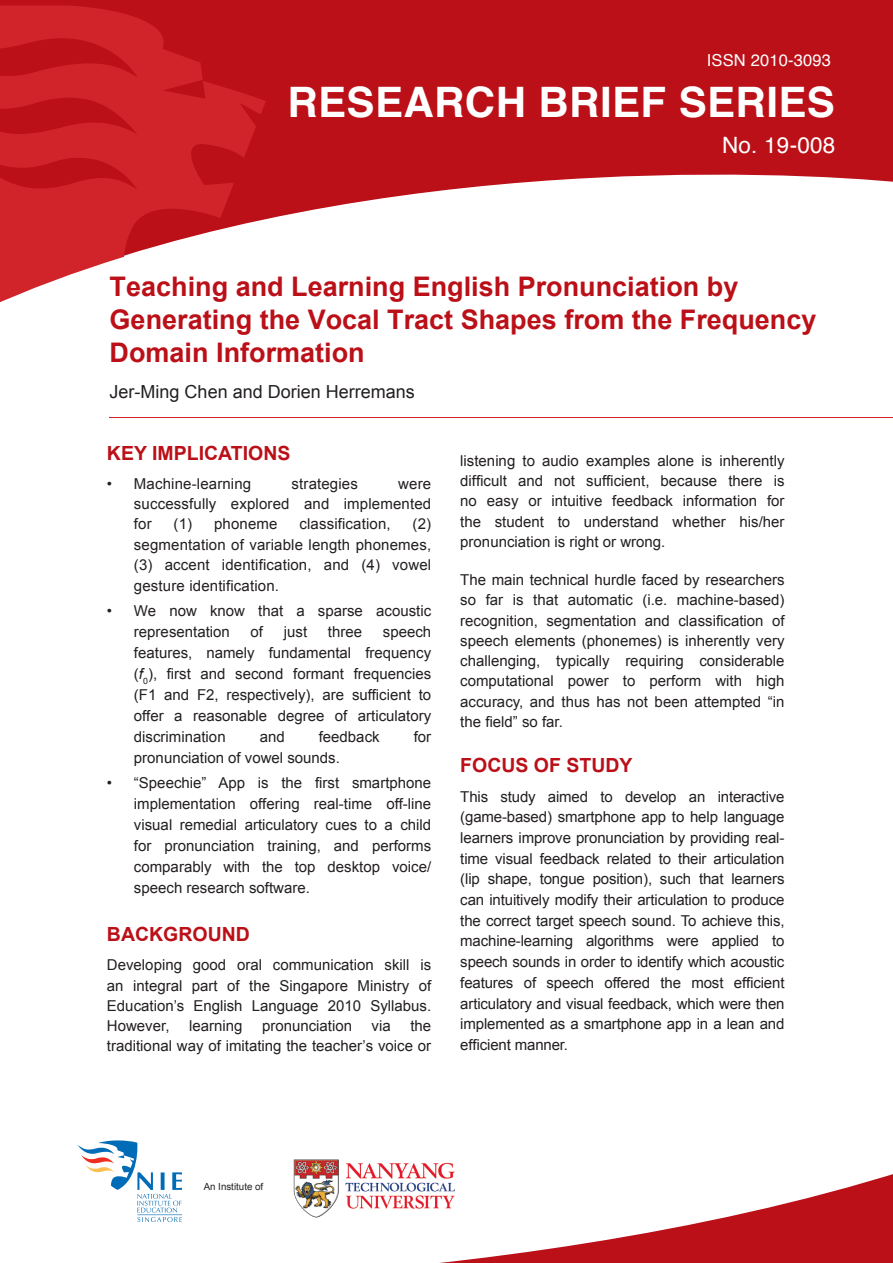
<style>
.page{position:relative;width:893px;height:1263px;background:#fff}
.page>*{position:absolute;margin:0;border:0;box-sizing:border-box;transform-origin:0 0}
.t1{font:700 42px "Helvetica";letter-spacing:.01em;color:#fff}
.Title_Paragraph{font:700 27px/33px "Arial";color:#bb1018}
.t2{font:22.5px "Helvetica";letter-spacing:.01em;color:#fff}
.Heading_1_Paragraph{font:700 19.5px "Arial";color:#bb1018}
.Author_Name_Paragrap{font:18px "Arial";color:#231f20}
.t3{font:16.5px "Helvetica";letter-spacing:.01em;color:#fff}
.Body_text_Paragraph{font:15px/20.2px "Arial";color:#231f20;text-align:justify}
.t4{font:9.75px "Arial";color:#231f20}
.s1{font-style:italic}
</style>
<div class="page">
<svg style="left:0;top:0;width:893px;height:219px;background:#c5333a"></svg>
<svg style="left:439px;top:1174px;width:454px;height:89px"></svg>
<hr style="left:110px;top:417px;width:783px;height:1px;background:#d1232a">
<svg style="left:0;top:5px;width:266px;height:297px;background:#d13d43"></svg>
<svg style="left:77px;top:1140px;width:105px;height:82px"></svg>
<img style="left:293px;top:1159px;width:172px;height:64px">
<p class="t3" style="left:707px;top:48px;width:126px">ISSN 2010-3093</p>
<p class="t1" style="left:287px;top:69px;width:549px">RESEARCH BRIEF SERIES</p>
<p class="t2" style="left:722px;top:128px;width:115px">No. 19-008</p>
<p class="Title_Paragraph" style="left:110px;top:271px;width:708px">Teaching and Learning English Pronunciation by<br>Generating the Vocal Tract Shapes from the Frequency<br>Domain Information</p>
<p class="Author_Name_Paragrap" style="left:110px;top:380px;width:307px">Jer-Ming Chen and Dorien Herremans</p>
<p class="Heading_1_Paragraph" style="left:107px;top:440px;width:185px">KEY IMPLICATIONS</p>
<p class="Body_text_Paragraph" style="left:107px;top:474px;width:146px">• Machine-learning</p>
<p class="Body_text_Paragraph" style="left:292px;top:474px;width:68px">strategies</p>
<p class="Body_text_Paragraph" style="left:134px;top:474px;width:299px;text-indent:264px">were successfully explored and implemented for</p>
<p class="Body_text_Paragraph" style="left:134px;top:514px;width:299px;text-indent:279px">(2) segmentation of variable length phonemes, (3) accent identification, and (4) vowel gesture identification.</p>
<p class="Body_text_Paragraph" style="left:134px;top:600px;width:299px;line-height:21px;text-indent:-27px">• We now know that a sparse acoustic representation</p>
<p class="Body_text_Paragraph" style="left:174px;top:514px;width:105px">(1) phoneme</p>
<p class="Body_text_Paragraph" style="left:299px;top:514px;width:93px">classification,</p>
<p class="Body_text_Paragraph" style="left:251px;top:622px;width:14px">of</p>
<p class="Body_text_Paragraph" style="left:284px;top:622px;width:25px">just</p>
<p class="Body_text_Paragraph" style="left:328px;top:622px;width:36px">three</p>
<p class="Body_text_Paragraph" style="left:134px;top:621px;width:299px;line-height:21px;text-indent:249px">speech features, namely fundamental frequency (<span class="s1">f</span><sub>0</sub>), first and second formant frequencies (F1 and F2, respectively), are sufficient to offer a reasonable degree of articulatory discrimination</p>
<p class="Body_text_Paragraph" style="left:260px;top:727px;width:27px">and</p>
<p class="Body_text_Paragraph" style="left:319px;top:727px;width:62px">feedback</p>
<p class="Body_text_Paragraph" style="left:414px;top:727px;width:19px">for</p>
<p class="Body_text_Paragraph" style="left:134px;top:748px;width:207px">pronunciation of vowel sounds.</p>
<p class="Body_text_Paragraph" style="left:134px;top:773px;width:299px;line-height:21px;text-indent:-27px">• “Speechie” App is the first smartphone implementation offering real-time off-line visual remedial articulatory cues to a child for pronunciation training, and performs comparably with the top desktop voice/ speech research software.</p>
<p class="Heading_1_Paragraph" style="left:107px;top:921px;width:144px">BACKGROUND</p>
<p class="Body_text_Paragraph" style="left:107px;top:955px;width:326px">Developing good oral communication skill is an integral part of the Singapore Ministry of Education’s English Language 2010 Syllabus.<br>However,</p>
<p class="Body_text_Paragraph" style="left:107px;top:1016px;width:326px;text-align:right">the<br>traditional way of imitating the teacher’s voice or</p>
<p class="Body_text_Paragraph" style="left:189px;top:1016px;width:55px">learning</p>
<p class="Body_text_Paragraph" style="left:262px;top:1016px;width:92px">pronunciation</p>
<p class="Body_text_Paragraph" style="left:372px;top:1016px;width:21px">via</p>
<p class="Body_text_Paragraph" style="left:460px;top:451px;width:326px">listening to audio examples alone is inherently difficult and not sufficient, because there is no easy or intuitive feedback information for the student to understand whether his/her pronunciation is right or wrong.</p>
<p class="Body_text_Paragraph" style="left:460px;top:570px;width:326px">The main technical hurdle faced by researchers so far is that automatic (i.e. machine-based) recognition, segmentation and classification of speech elements (phonemes) is inherently very challenging, typically requiring considerable computational power to perform with high accuracy, and thus has not been attempted “in the field” so far.</p>
<p class="Heading_1_Paragraph" style="left:460px;top:752px;width:174px">FOCUS OF STUDY</p>
<p class="Body_text_Paragraph" style="left:460px;top:786px;width:326px;line-height:20.7px">This study aimed to develop an interactive (game-based) smartphone app to help language learners improve pronunciation by providing real&shy;time visual feedback related to their articulation (lip shape, tongue position), such that learners can intuitively modify their articulation to produce the correct target speech sound. To achieve this, machine-learning algorithms were applied to speech sounds in order to identify which acoustic features of speech offered the most efficient articulatory and visual feedback, which were then implemented as a smartphone app in a lean and efficient manner.</p>
<p class="t4" style="left:204px;top:1180px;width:61px">An Institute of</p>
</div>
